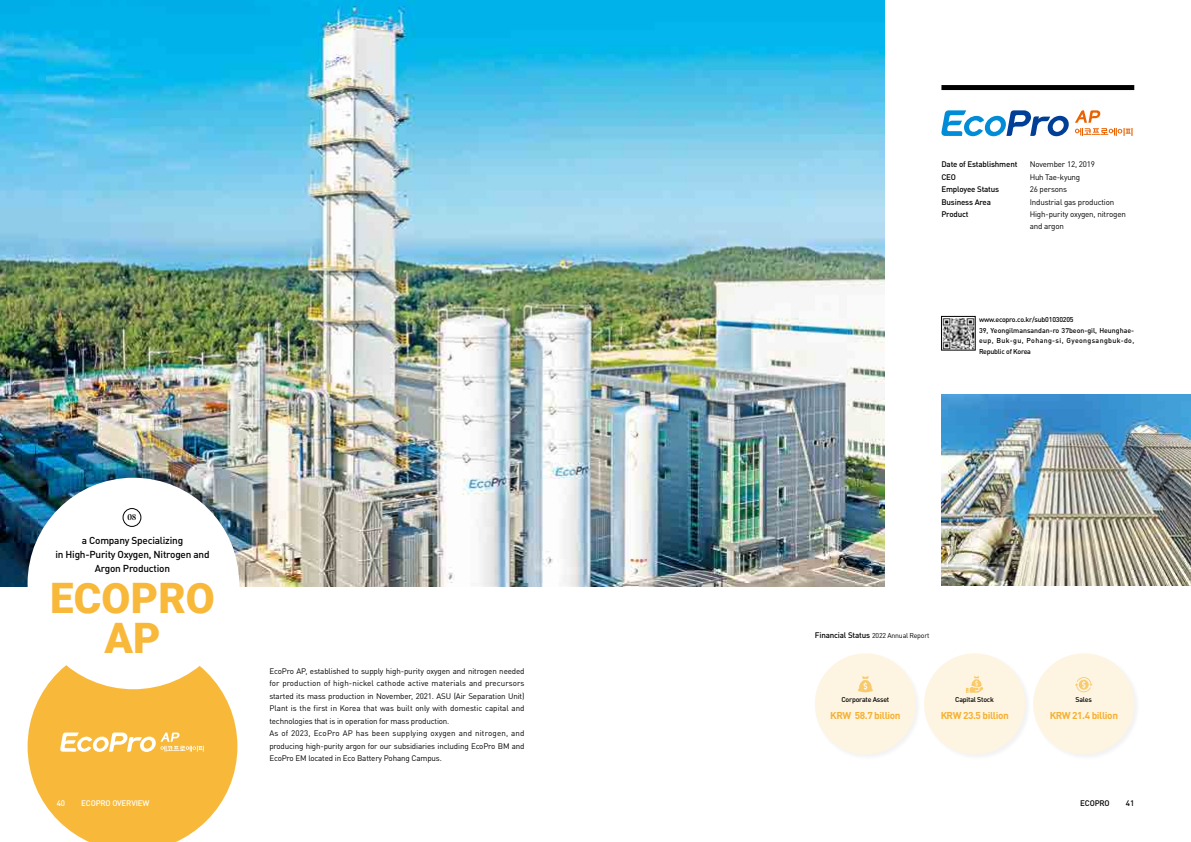
<style>
.page{position:relative;width:1191px;height:842px;background:#fff}
.page>*{position:absolute;margin:0;border:0;box-sizing:border-box;transform-origin:0 0}
.t1{font:900 42px/40px "Roboto";letter-spacing:.005em;color:#f8b93a;text-align:center}
.t2{font:500 10px/14px "DIN Pro";letter-spacing:-.02em;color:#000;text-align:center}
.t3{font:700 10px "DIN Pro";letter-spacing:-.04em;color:#f8b93a}
.t4{font:10px "Arno Pro Smbd Display";color:#000}
.t5{font:8px/12.5px "DIN Pro";letter-spacing:-.02em;color:#000}
.t6{font:500 8px/12.5px "DIN Pro";letter-spacing:-.02em;color:#000}
.t7{font:500 8px "DIN Pro";letter-spacing:-.02em;color:#fff}
.t8{font:500 7px/10.5px "DIN Pro";color:#000}
.t9{font:7px "DIN Pro";letter-spacing:-.03em;color:#000}
.t10{font:500 7px "DIN Pro";letter-spacing:-.03em;color:#000}
.s1{font-weight:500;font-size:8px}
</style>
<div class="page">
<svg style="left:28px;top:665px;width:209px;height:177px;fill:#f8b93a"></svg>
<svg style="left:60px;top:732px;width:144px;height:20px"></svg>
<img style="left:0;top:0;width:884px;height:587px">
<div style="left:28px;top:478px;width:211px;height:211px;background:#fff;border-radius:50%"></div>
<div style="left:123px;top:508px;width:18px;height:18px;border:1px solid #000;border-radius:50%"></div>
<div style="left:924px;top:653px;width:101px;height:101px;background:#fdf4e1;border-radius:50%"></div>
<svg style="left:966px;top:676px;width:17px;height:17px"></svg>
<div style="left:1033px;top:653px;width:101px;height:101px;background:#fdf4e1;border-radius:50%"></div>
<svg style="left:1075px;top:677px;width:17px;height:15px"></svg>
<div style="left:815px;top:653px;width:101px;height:101px;background:#fdf4e1;border-radius:50%"></div>
<svg style="left:858px;top:676px;width:15px;height:16px"></svg>
<div style="left:941px;top:85px;width:193px;height:5px;background:#000"></div>
<svg style="left:941px;top:110px;width:128px;height:26px"></svg>
<svg style="left:1075px;top:110px;width:57px;height:26px"></svg>
<img style="left:941px;top:395px;width:250px;height:190px">
<img style="left:943px;top:318px;width:30px;height:30px">
<div style="left:941px;top:316px;width:34px;height:34px;border:1px solid #000"></div>
<p class="t6" style="left:941px;top:157px;width:77px">Date of Establishment<br>CEO<br>Employee Status<br>Business Area<br>Product</p>
<p class="t5" style="left:1029px;top:157px;width:98px">November 12, 2019<br>Huh Tae-kyung<br>26 persons<br>Industrial gas production<br>High-purity oxygen, nitrogen and argon</p>
<p class="t4" style="left:127px;top:512px;width:11px">08</p>
<p class="t2" style="left:55px;top:532px;width:156px">a Company Specializing<br>in High-Purity Oxygen, Nitrogen and<br>Argon Production</p>
<h1 class="t1" style="left:50px;top:577px;width:166px">ECOPRO<br>AP</h1>
<p class="t5" style="left:269px;top:664px;width:257px">EcoPro AP, established to supply high-purity oxygen and nitrogen needed for production of high-nickel cathode active materials and precursors started its mass production in November, 2021. ASU (Air Separation Unit)<br>Plant is the first in Korea that was built only with domestic capital and technologies that is in operation for mass production.<br>As of 2023, EcoPro AP has been supplying oxygen and nitrogen, and producing high-purity argon for our subsidiaries including EcoPro BM and EcoPro EM located in Eco Battery Pohang Campus.</p>
<p class="t8" style="left:979px;top:314px;width:157px">www.ecopro.co.kr/sub01030205<br>39, Yeongilmansandan-ro 37beon-gil, Heunghae&shy;eup, Buk-gu, Pohang-si, Gyeongsangbuk-do, Republic of Korea</p>
<p class="t9" style="left:815px;top:630px;width:116px"><span class="s1">Financial Status</span> 2022 Annual Report</p>
<p class="t10" style="left:841px;top:694px;width:49px">Corporate Asset</p>
<p class="t10" style="left:955px;top:694px;width:40px">Capital Stock</p>
<p class="t10" style="left:1075px;top:694px;width:18px">Sales</p>
<p class="t3" style="left:830px;top:707px;width:72px">KRW 58.7 billion</p>
<p class="t3" style="left:940px;top:707px;width:70px">KRW 23.5 billion</p>
<p class="t3" style="left:1049px;top:707px;width:70px">KRW 21.4 billion</p>
<p class="t7" style="left:57px;top:797px;width:10px">40</p>
<p class="t7" style="left:81px;top:797px;width:70px">ECOPRO OVERVIEW</p>
<p class="t6" style="left:1080px;top:796px;width:31px">ECOPRO</p>
<p class="t6" style="left:1125px;top:796px;width:10px">41</p>
</div>
